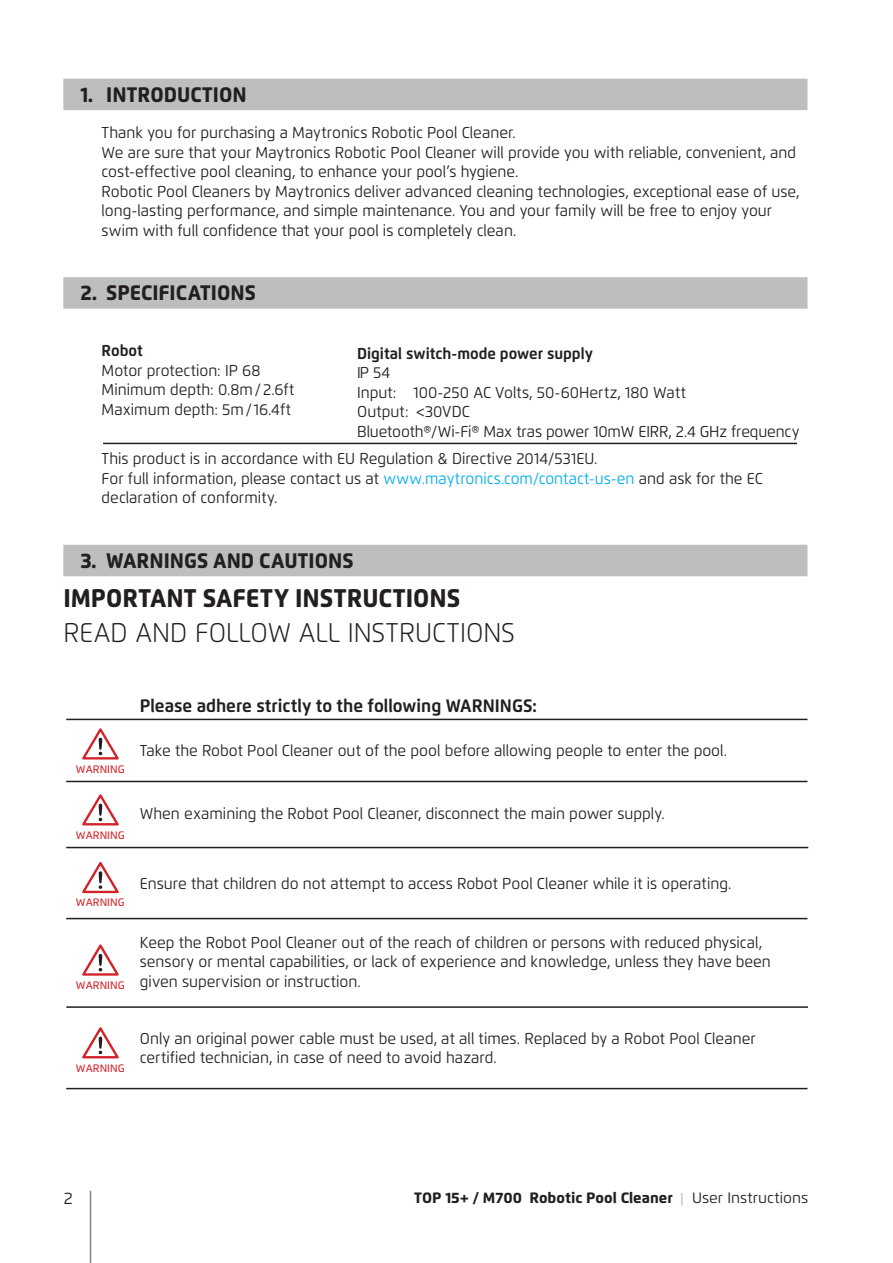
<style>
.page{position:relative;width:893px;height:1263px;background:#fff}
.page>*{position:absolute;margin:0;border:0;box-sizing:border-box;transform-origin:0 0}
.t1{font:300 27px "Flexo";color:#231f20;scale:.95 1}
.t2{font:800 25.5px "Flexo";color:#231f20;scale:.95 1}
.t3{font:800 21px "Flexo";color:#231f20;scale:.95 1}
.t4{font:700 18px "Flexo";color:#231f20;scale:.95 1}
.t5{font:16.5px "Flexo";color:#231f20}
.t6{font:15.75px/19.5px "Flexo";color:#231f20;scale:.95 1}
.t7{font:700 15.75px "Flexo";color:#231f20;scale:.95 1}
.t8{font:800 15px "Flexo";color:#231f20}
.t9{font:500 10.8px "Flexo";color:#d2232a}
.s1{color:#00aeef}
.s2{font-weight:300;font-size:13.5px;color:#949698}
.s3{font-weight:400}
</style>
<div class="page">
<hr style="left:90px;top:1191px;width:1px;height:72px;background:#808285">
<div style="left:63px;top:79px;width:744px;height:31px;background:#bcbec0"></div>
<div style="left:63px;top:277px;width:744px;height:32px;background:#bcbec0"></div>
<div style="left:63px;top:545px;width:744px;height:31px;background:#bcbec0"></div>
<hr style="left:66px;top:719px;width:741px;height:1px;background:#231f20">
<hr style="left:66px;top:781px;width:741px;height:1px;background:#231f20">
<hr style="left:66px;top:847px;width:742px;height:1px;background:#231f20">
<hr style="left:66px;top:918px;width:741px;height:1px;background:#231f20">
<hr style="left:66px;top:1006px;width:742px;height:2px;background:#231f20">
<hr style="left:66px;top:1088px;width:741px;height:1px;background:#231f20">
<svg style="left:82px;top:728px;width:37px;height:31px"></svg>
<svg style="left:82px;top:794px;width:37px;height:31px"></svg>
<svg style="left:82px;top:862px;width:37px;height:31px"></svg>
<svg style="left:82px;top:944px;width:37px;height:32px"></svg>
<svg style="left:82px;top:1027px;width:37px;height:31px"></svg>
<hr style="left:103px;top:443px;width:694px;height:1px;background:#231f20">
<h3 class="t3" style="left:80px;top:81px;width:177px">1. INTRODUCTION</h3>
<p class="t6" style="left:102px;top:123px;width:736px">Thank you for purchasing a Maytronics Robotic Pool Cleaner.<br>We are sure that your Maytronics Robotic Pool Cleaner will provide you with reliable, convenient, and cost-effective pool cleaning, to enhance your pool’s hygiene.<br>Robotic Pool Cleaners by Maytronics deliver advanced cleaning technologies, exceptional ease of use, long-lasting performance, and simple maintenance. You and your family will be free to enjoy your swim with full confidence that your pool is completely clean.</p>
<h3 class="t3" style="left:80px;top:280px;width:186px">2. SPECIFICATIONS</h3>
<p class="t7" style="left:102px;top:341px;width:45px">Robot</p>
<p class="t6" style="left:102px;top:360px;width:204px">Motor protection: IP 68<br>Minimum depth: 0.8m/2.6ft<br>Maximum depth: 5m/ 16.4ft</p>
<p class="t6" style="left:102px;top:449px;width:697px">This product is in accordance with EU Regulation &amp; Directive 2014/531EU.<br>For full information, please contact us at <span class="s1">www.maytronics.com/contact-us-en</span> and ask for the EC declaration of conformity.</p>
<p class="t7" style="left:357px;top:343px;width:250px">Digital switch-mode power supply</p>
<p class="t6" style="left:357px;top:363px;width:467px">IP 54<br>Input: 100-250 AC Volts, 50-60Hertz, 180 Watt<br>Output: &lt;30VDC<br>Bluetooth®/Wi-Fi® Max tras power 10mW EIRR, 2.4 GHz frequency</p>
<h3 class="t3" style="left:80px;top:547px;width:289px">3. WARNINGS AND CAUTIONS</h3>
<h2 class="t2" style="left:63px;top:583px;width:419px">IMPORTANT SAFETY INSTRUCTIONS</h2>
<h1 class="t1" style="left:63px;top:616px;width:476px">READ AND FOLLOW ALL INSTRUCTIONS</h1>
<p class="t9" style="left:76px;top:762px;width:50px">WARNING</p>
<p class="t9" style="left:76px;top:828px;width:50px">WARNING</p>
<p class="t9" style="left:76px;top:896px;width:50px">WARNING</p>
<p class="t9" style="left:76px;top:978px;width:50px">WARNING</p>
<p class="t4" style="left:140px;top:694px;width:420px">Please adhere strictly to the following WARNINGS:</p>
<p class="t6" style="left:140px;top:740px;width:620px">Take the Robot Pool Cleaner out of the pool before allowing people to enter the pool.</p>
<p class="t6" style="left:140px;top:803px;width:554px">When examining the Robot Pool Cleaner, disconnect the main power supply.</p>
<p class="t6" style="left:140px;top:874px;width:624px">Ensure that children do not attempt to access Robot Pool Cleaner while it is operating.</p>
<p class="t6" style="left:140px;top:932px;width:666px">Keep the Robot Pool Cleaner out of the reach of children or persons with reduced physical, sensory or mental capabilities, or lack of experience and knowledge, unless they have been given supervision or instruction.</p>
<p class="t9" style="left:76px;top:1061px;width:50px">WARNING</p>
<p class="t6" style="left:140px;top:1028px;width:650px">Only an original power cable must be used, at all times. Replaced by a Robot Pool Cleaner certified technician, in case of need to avoid hazard.</p>
<p class="t5" style="left:64px;top:1188px;width:10px">2</p>
<p class="t8" style="left:414px;top:1188px;width:396px">TOP 15+ / M700 Robotic Pool Cleaner <span class="s2">|</span> <span class="s3">User Instructions</span></p>
</div>
